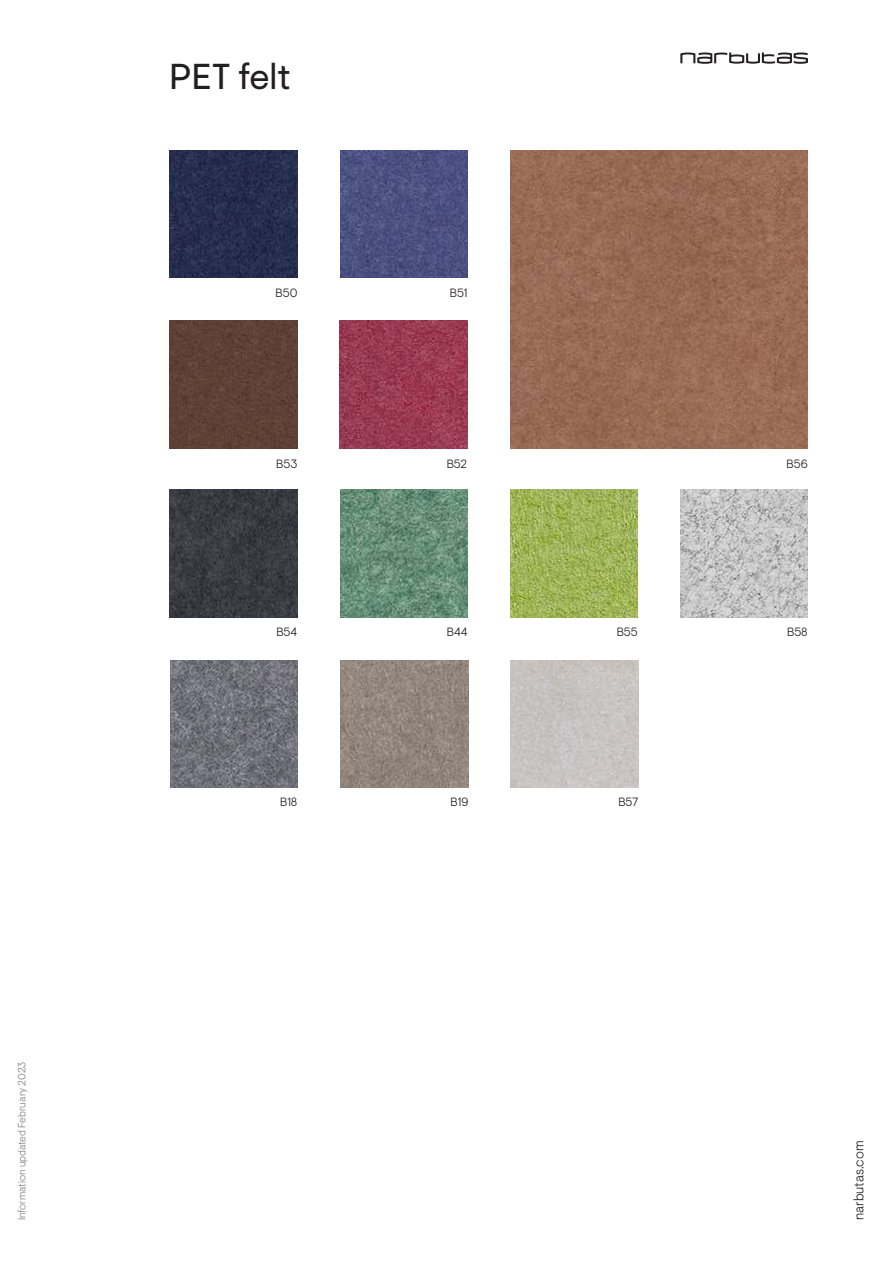
<style>
.page{position:relative;width:893px;height:1263px;background:#fff}
.page>*{position:absolute;margin:0;border:0;box-sizing:border-box;transform-origin:0 0}
.t1{font:36px "Visuelt Pro";color:#231f20}
.t2{font:300 13.5px "Visuelt Pro";color:#231f20}
.t3{font:300 12px "Visuelt Pro";color:#231f20}
.t4{font:300 10.5px "Visuelt Pro";color:#808080}
</style>
<div class="page">
<img style="left:340px;top:150px;width:128px;height:128px">
<img style="left:170px;top:150px;width:127px;height:128px">
<img style="left:510px;top:150px;width:298px;height:298px">
<div style="left:170px;top:320px;width:127px;height:128px;background:#5e4036"></div>
<img style="left:340px;top:320px;width:128px;height:129px">
<img style="left:170px;top:490px;width:127px;height:127px">
<img style="left:510px;top:490px;width:128px;height:127px">
<img style="left:680px;top:490px;width:128px;height:127px">
<img style="left:340px;top:490px;width:128px;height:127px">
<img style="left:170px;top:660px;width:128px;height:128px">
<img style="left:511px;top:660px;width:127px;height:128px">
<img style="left:341px;top:660px;width:127px;height:128px">
<svg style="left:680px;top:53px;width:128px;height:11px"></svg>
<p class="t4" style="left:16px;top:1220px;width:161px;rotate:-90deg">Information updated February 2023</p>
<h1 class="t1" style="left:170px;top:56px;width:123px">PET felt</h1>
<p class="t3" style="left:276px;top:286px;width:23px">B50</p>
<p class="t3" style="left:276px;top:456px;width:23px">B53</p>
<p class="t3" style="left:276px;top:625px;width:22px">B54</p>
<p class="t3" style="left:280px;top:795px;width:19px">B18</p>
<p class="t3" style="left:450px;top:286px;width:19px">B51</p>
<p class="t3" style="left:447px;top:456px;width:22px">B52</p>
<p class="t3" style="left:447px;top:625px;width:22px">B44</p>
<p class="t3" style="left:786px;top:456px;width:23px">B56</p>
<p class="t3" style="left:617px;top:625px;width:23px">B55</p>
<p class="t3" style="left:787px;top:625px;width:22px">B58</p>
<p class="t3" style="left:451px;top:795px;width:19px">B19</p>
<p class="t3" style="left:618px;top:795px;width:22px">B57</p>
<p class="t2" style="left:851px;top:1220px;width:81px;rotate:-90deg">narbutas.com</p>
</div>
